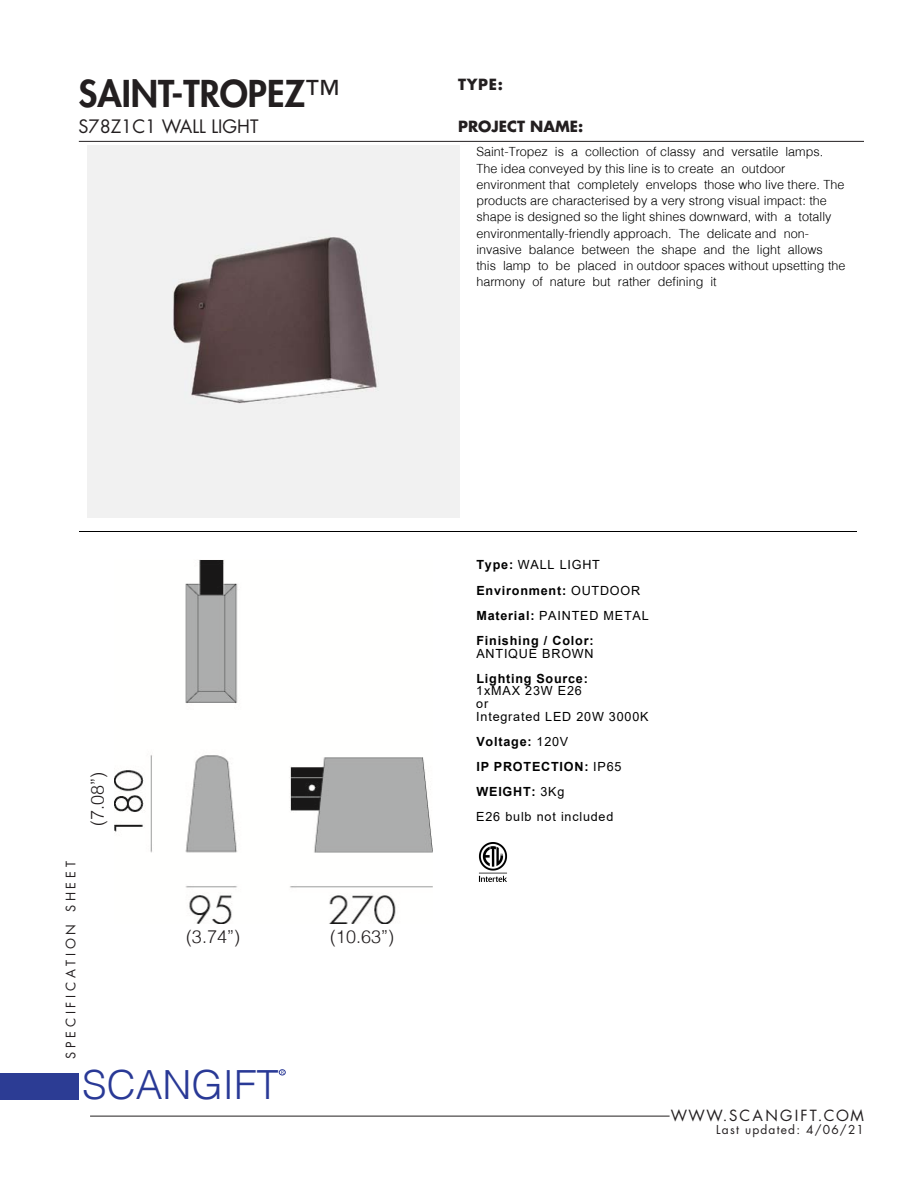
<style>
.page{position:relative;width:918px;height:1188px;background:#fff}
.page>*{position:absolute;margin:0;border:0;box-sizing:border-box;transform-origin:0 0}
.t1{font:300 40.2px "Helvetica";color:#293996}
.t2{font:800 36px "Futura Std";color:#231f20}
.t3{font:300 18px "Helvetica";color:#231f20}
.t4{font:18px "Futura Std";color:#231f20}
.t5{font:700 15px "Futura Std";color:#231f20}
.t6{font:15px "Futura Std";letter-spacing:.15em;color:#231f20}
.t7{font:12.75px "Futura Std";letter-spacing:.3em;color:#231f20}
.t8{font:300 12.6px/16.2px "Helv";color:#000}
.t9{font:700 12.6px/25.2px "Arial";letter-spacing:.065em;color:#000}
.t10{font:12.6px/25.2px "Arial";letter-spacing:.065em;color:#000}
.t11{font:12px "Futura Std";letter-spacing:.1em;color:#231f20}
.s1{font-weight:500}
.s2{font-weight:400}
.s3{font-weight:700}
</style>
<div class="page">
<hr style="left:79px;top:141px;width:785px;height:1px;background:#231f20">
<div style="left:0;top:1073px;width:79px;height:27px;background:#2c3c94"></div>
<hr style="left:90px;top:1116px;width:580px;height:1px;background:#231f20">
<svg style="left:279px;top:1070px;width:6px;height:5px"></svg>
<hr style="left:79px;top:531px;width:778px;height:1px;background:#000">
<img style="left:87px;top:145px;width:373px;height:372px">
<img style="left:115px;top:560px;width:317px;height:364px">
<img style="left:478px;top:843px;width:30px;height:38px">
<p class="t2" style="left:79px;top:71px;width:262px">SAINT-TROPEZ<span class="s1">™</span></p>
<p class="t4" style="left:79px;top:115px;width:181px">S78Z1C1 WALL LIGHT</p>
<p class="t5" style="left:458px;top:75px;width:47px">TYPE:</p>
<p class="t5" style="left:458px;top:117px;width:127px">PROJECT NAME:</p>
<p class="t8" style="left:476px;top:143px;width:371px">Saint-Tropez is a collection of classy and versatile lamps.<br>The idea conveyed by this line is to create an outdoor environment that completely envelops those who live there. The products are characterised by a very strong visual impact: the shape is designed so the light shines downward, with a totally environmentally-friendly approach. The delicate and non&shy;invasive balance between the shape and the light allows this lamp to be placed in outdoor spaces without upsetting the harmony of nature but rather defining it</p>
<p class="t7" style="left:63px;top:1059px;width:199px;rotate:-90deg">SPECIFICATION SHEET</p>
<p class="t3" style="left:83px;top:826px;width:56px;rotate:-90deg">(7.08”)</p>
<p class="t3" style="left:186px;top:922px;width:56px">(3.74”)</p>
<p class="t3" style="left:330px;top:922px;width:66px">(10.63”)</p>
<h1 class="t1" style="left:82px;top:1053px;width:198px">SCANGIFT</h1>
<p class="t9" style="left:476px;top:553px;width:174px">Type: <span class="s2">WALL LIGHT<br></span>Environment: <span class="s2">OUTDOOR<br></span>Material: <span class="s2">PAINTED METAL<br></span>Finishing / Color:</p>
<p class="t9" style="left:476px;top:641px;width:119px"><span class="s2">ANTIQUE BROWN<br></span>Lighting Source:</p>
<p class="t10" style="left:476px;top:685px;width:174px;line-height:12.6px">1xMAX 23W E26<br>or<br>Integrated LED 20W 3000K</p>
<p class="t10" style="left:476px;top:729px;width:147px"><span class="s3">Voltage:</span> 120V<br><span class="s3">IP PROTECTION:</span> IP65<br><span class="s3">WEIGHT:</span> 3Kg<br>E26 bulb not included</p>
<p class="t6" style="left:671px;top:1106px;width:195px">WWW.SCANGIFT.COM</p>
<p class="t11" style="left:716px;top:1122px;width:149px">Last updated: 4/06/21</p>
</div>
